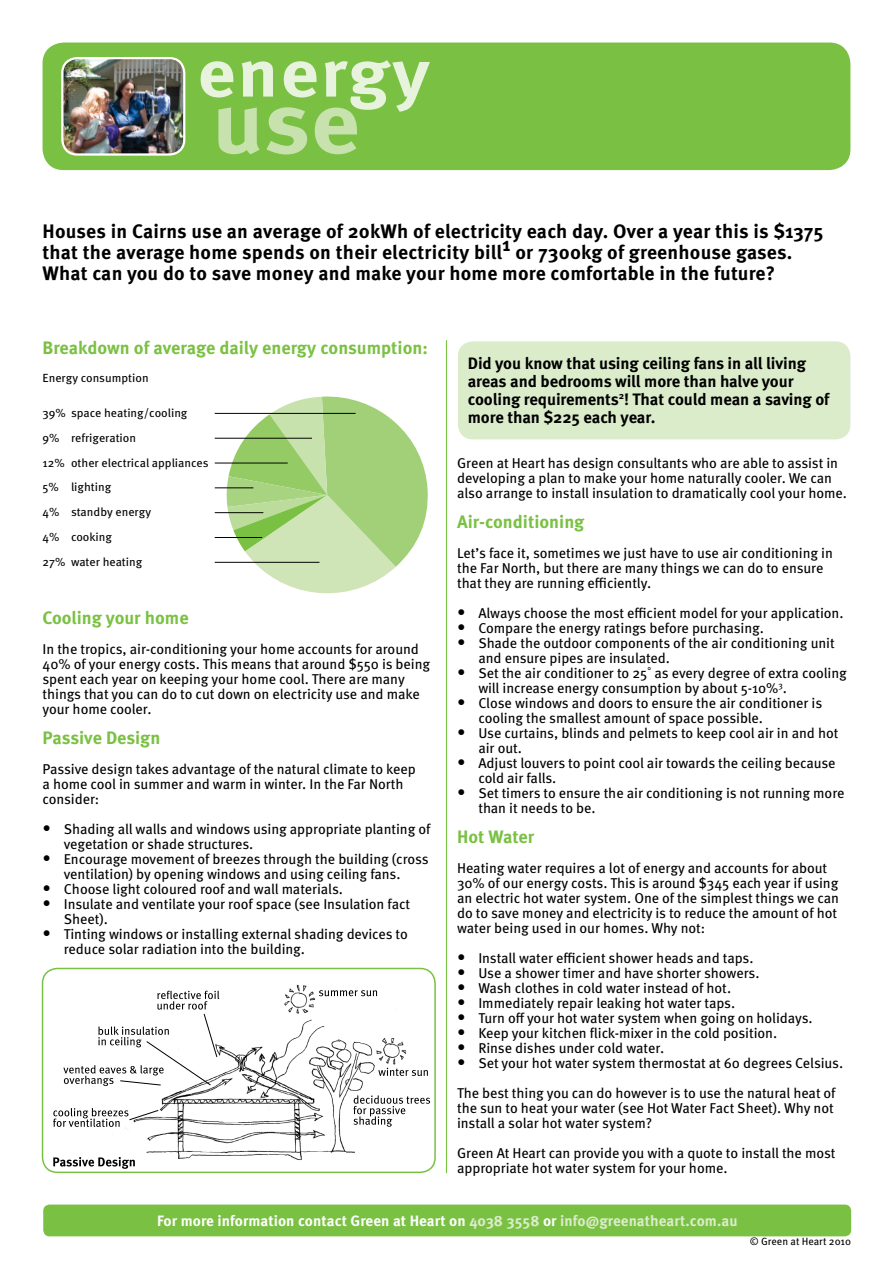
<style>
.page{position:relative;width:893px;height:1263px;background:#fff}
.page>*{position:absolute;margin:0;border:0;box-sizing:border-box;transform-origin:0 0}
.t1{font:700 87px "Meta OT";color:#c8e2ae;scale:1.1 1}
.t2{font:700 67.5px "Meta OT";letter-spacing:.025em;color:#e8f3de;scale:1.1 1}
.t3{font:700 19.5px/21px "Meta OT";letter-spacing:.01em;color:#000}
.t4{font:700 18px "Meta OT";color:#7ac143}
.t5{font:700 16.5px/18px "Meta OT";letter-spacing:-.005em;color:#000}
.t6{font:700 15px "Meta OT";letter-spacing:.005em;color:#fff}
.t7{font:14.25px/15px "Meta OT";letter-spacing:-.005em;color:#000}
.t8{font:11.85px/24.9px "Meta OT";color:#000}
.t9{font:10.5px "Meta OT";color:#000}
.s1{font-size:16.5px}
.s2{color:#dbeccb}
</style>
<div class="page">
<div style="left:458px;top:341px;width:392px;height:98px;background:#dbeccb;border-radius:15px"></div>
<div style="left:43px;top:43px;width:807px;height:127px;background:#7ac143;border-radius:21px"></div>
<hr style="left:446px;top:340px;width:1px;height:833px;background:#7ac143">
<img style="left:63px;top:58px;width:121px;height:96px">
<div style="left:61px;top:57px;width:124px;height:99px;border:2px solid #fff;border-radius:15px"></div>
<svg style="left:226px;top:396px;width:202px;height:198px"></svg>
<hr style="left:215px;top:413px;width:141px;height:1px;background:#000">
<hr style="left:215px;top:438px;width:97px;height:1px;background:#000">
<hr style="left:215px;top:463px;width:73px;height:1px;background:#000">
<hr style="left:215px;top:488px;width:38px;height:1px;background:#000">
<hr style="left:215px;top:512px;width:48px;height:1px;background:#000">
<hr style="left:215px;top:537px;width:47px;height:1px;background:#000">
<hr style="left:215px;top:562px;width:104px;height:1px;background:#000">
<img style="left:112px;top:984px;width:295px;height:176px">
<div style="left:42px;top:968px;width:394px;height:205px;border:2px solid #7ac143;border-radius:15px"></div>
<svg style="left:319px;top:990px;width:58px;height:6px"></svg>
<svg style="left:378px;top:1068px;width:50px;height:8px"></svg>
<svg style="left:353px;top:1095px;width:77px;height:32px"></svg>
<svg style="left:53px;top:1157px;width:82px;height:12px"></svg>
<svg style="left:53px;top:1108px;width:106px;height:19px"></svg>
<svg style="left:63px;top:991px;width:156px;height:95px"></svg>
<div style="left:43px;top:1204px;width:808px;height:32px;background:#7ac143;border-radius:6px"></div>
<h2 class="t2" style="left:197px;top:30px;width:213px">energy</h2>
<h1 class="t1" style="left:212px;top:68px;width:136px">use</h1>
<p class="t3" style="left:43px;top:221px;width:783px">Houses in Cairns use an average of 20kWh of electricity each day. Over a year this is $1375 that the average home spends on their electricity bill1 or 7300kg of greenhouse gases.<br>What can you do to save money and make your home more comfortable in the future?</p>
<p class="t4" style="left:43px;top:336px;width:387px">Breakdown of average daily energy consumption:</p>
<p class="t8" style="left:43px;top:366px;width:108px">Energy consumption</p>
<p class="t8" style="left:43px;top:400px;width:168px">39% space heating/cooling<br>9% refrigeration<br>12% other electrical appliances<br>5% lighting<br>4% standby energy<br>4% cooking<br>27% water heating</p>
<p class="t4" style="left:43px;top:606px;width:148px">Cooling your home</p>
<p class="t7" style="left:43px;top:641px;width:389px">In the tropics, air-conditioning your home accounts for around 40% of your energy costs. This means that around $550 is being spent each year on keeping your home cool. There are many things that you can do to cut down on electricity use and make your home cooler.</p>
<p class="t4" style="left:43px;top:726px;width:119px">Passive Design</p>
<p class="t7" style="left:43px;top:761px;width:375px">Passive design takes advantage of the natural climate to keep a home cool in summer and warm in winter. In the Far North consider:</p>
<p class="t7" style="left:64px;top:821px;width:368px;text-indent:-21px"><span class="s1">•</span> Shading all walls and windows using appropriate planting of vegetation or shade structures.</p>
<p class="t7" style="left:43px;top:851px;width:388px;text-align:center"><span class="s1">•</span> Encourage movement of breezes through the building (cross ventilation) by opening windows and using ceiling fans.</p>
<p class="t7" style="left:43px;top:881px;width:302px"><span class="s1">•</span> Choose light coloured roof and wall materials.</p>
<p class="t7" style="left:64px;top:896px;width:348px;text-indent:-21px"><span class="s1">•</span> Insulate and ventilate your roof space (see Insulation fact<br>Sheet).</p>
<p class="t7" style="left:64px;top:926px;width:346px;text-indent:-21px"><span class="s1">•</span> Tinting windows or installing external shading devices to reduce solar radiation into the building.</p>
<p class="t5" style="left:468px;top:354px;width:363px">Did you know that using ceiling fans in all living areas and bedrooms will more than halve your cooling requirements<sup>2</sup>! That could mean a saving of more than $225 each year.</p>
<p class="t7" style="left:457px;top:456px;width:391px">Green at Heart has design consultants who are able to assist in developing a plan to make your home naturally cooler. We can also arrange to install insulation to dramatically cool your home.</p>
<p class="t4" style="left:457px;top:510px;width:129px">Air-conditioning</p>
<p class="t7" style="left:457px;top:546px;width:377px">Let’s face it, sometimes we just have to use air conditioning in the Far North, but there are many things we can do to ensure that they are running efficiently.</p>
<p class="t7" style="left:457px;top:606px;width:388px"><span class="s1">•</span> Always choose the most efficient model for your application.</p>
<p class="t7" style="left:457px;top:621px;width:308px"><span class="s1">•</span> Compare the energy ratings before purchasing.</p>
<p class="t7" style="left:478px;top:636px;width:358px;text-indent:-21px"><span class="s1">•</span> Shade the outdoor components of the air conditioning unit and ensure pipes are insulated.</p>
<p class="t7" style="left:478px;top:666px;width:370px;text-indent:-21px"><span class="s1">•</span> Set the air conditioner to 25˚ as every degree of extra cooling will increase energy consumption by about 5-10%<sup>3</sup>.</p>
<p class="t7" style="left:478px;top:696px;width:345px;text-indent:-21px"><span class="s1">•</span> Close windows and doors to ensure the air conditioner is cooling the smallest amount of space possible.</p>
<p class="t7" style="left:478px;top:726px;width:361px;text-indent:-21px"><span class="s1">•</span> Use curtains, blinds and pelmets to keep cool air in and hot air out.</p>
<p class="t7" style="left:478px;top:756px;width:359px;text-indent:-21px"><span class="s1">•</span> Adjust louvers to point cool air towards the ceiling because cold air falls.</p>
<p class="t7" style="left:478px;top:786px;width:368px;text-indent:-21px"><span class="s1">•</span> Set timers to ensure the air conditioning is not running more than it needs to be.</p>
<p class="t4" style="left:457px;top:825px;width:79px">Hot Water</p>
<p class="t7" style="left:457px;top:861px;width:383px">Heating water requires a lot of energy and accounts for about 30% of our energy costs. This is around $345 each year if using an electric hot water system. One of the simplest things we can do to save money and electricity is to reduce the amount of hot water being used in our homes. Why not:</p>
<p class="t7" style="left:457px;top:951px;width:298px"><span class="s1">•</span> Install water efficient shower heads and taps.</p>
<p class="t7" style="left:457px;top:966px;width:304px"><span class="s1">•</span> Use a shower timer and have shorter showers.</p>
<p class="t7" style="left:457px;top:981px;width:276px"><span class="s1">•</span> Wash clothes in cold water instead of hot.</p>
<p class="t7" style="left:457px;top:996px;width:280px"><span class="s1">•</span> Immediately repair leaking hot water taps.</p>
<p class="t7" style="left:457px;top:1011px;width:357px"><span class="s1">•</span> Turn off your hot water system when going on holidays.</p>
<p class="t7" style="left:457px;top:1026px;width:322px"><span class="s1">•</span> Keep your kitchen flick-mixer in the cold position.</p>
<p class="t7" style="left:457px;top:1041px;width:209px"><span class="s1">•</span> Rinse dishes under cold water.</p>
<p class="t7" style="left:457px;top:1048px;width:388px;line-height:30px"><span class="s1">•</span> Set your hot water system thermostat at 60 degrees Celsius.<br>The best thing you can do however is to use the natural heat of</p>
<p class="t7" style="left:457px;top:1101px;width:378px">the sun to heat your water (see Hot Water Fact Sheet). Why not install a solar hot water system?</p>
<p class="t7" style="left:457px;top:1146px;width:380px">Green At Heart can provide you with a quote to install the most appropriate hot water system for your home.</p>
<p class="t6" style="left:157px;top:1211px;width:582px">For more information contact Green at Heart on <span class="s2">4038 3558</span> or <span class="s2">info@greenatheart.com.au</span></p>
<p class="t9" style="left:750px;top:1235px;width:103px">© Green at Heart 2010</p>
</div>
